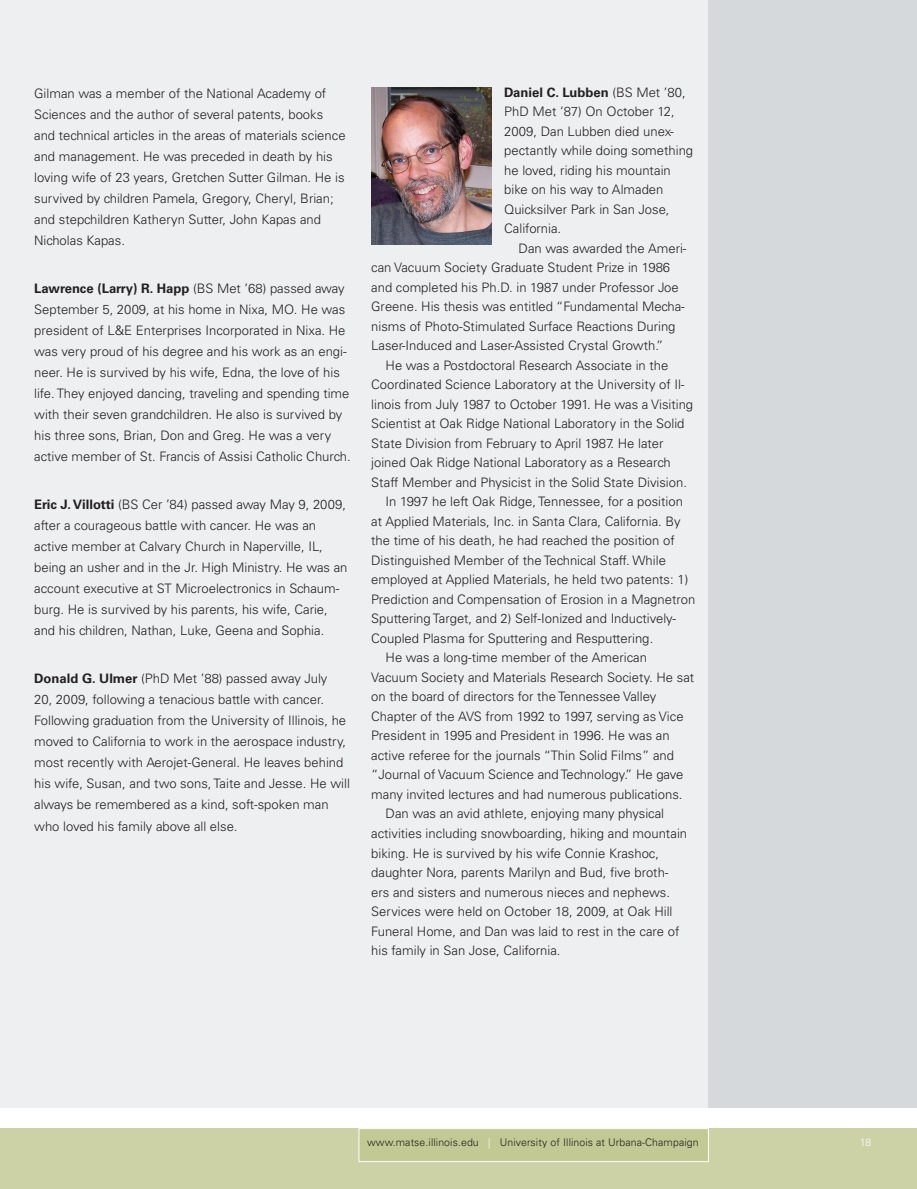
<style>
.page{position:relative;width:917px;height:1189px;background:#fff}
.page>*{position:absolute;margin:0;border:0;box-sizing:border-box;transform-origin:0 0}
.body_text{font:300 13.05px/19.5px "Univers LT Std";color:#231f20}
.body_text_first_para{font:300 13.05px/21px "Univers LT Std";color:#231f20}
.t1{font:300 10.5px "Univers LT Std";letter-spacing:.01em;color:#231f20}
.t2{font:300 10.5px "Univers LT Std";color:#fff}
.s1{font-weight:700}
.s2{color:#fff}
</style>
<div class="page">
<div style="left:0;top:1128px;width:916px;height:61px;background:#cdd2a6"></div>
<div style="left:358px;top:1128px;width:350px;height:34px;background:#c2c994;border:1px solid #fff"></div>
<div style="left:0;top:0;width:916px;height:1107px;background:#eeeff1"></div>
<div style="left:708px;top:0;width:208px;height:1107px;background:#d5d9dc"></div>
<img style="left:371px;top:87px;width:120px;height:158px">
<p class="body_text_first_para" style="left:34px;top:83px;width:313px">Gilman was a member of the National Academy of Sciences and the author of several patents, books and technical articles in the areas of materials science and management. He was preceded in death by his loving wife of 23 years, Gretchen Sutter Gilman. He is survived by children Pamela, Gregory, Cheryl, Brian; and stepchildren Katheryn Sutter, John Kapas and Nicholas Kapas.</p>
<p class="body_text_first_para" style="left:34px;top:278px;width:318px"><span class="s1">Lawrence (Larry) R. Happ</span> (BS Met ’68) passed away September 5, 2009, at his home in Nixa, MO. He was president of L&amp;E Enterprises Incorporated in Nixa. He was very proud of his degree and his work as an engi&shy;neer. He is survived by his wife, Edna, the love of his life. They enjoyed dancing, traveling and spending time with their seven grandchildren. He also is survived by his three sons, Brian, Don and Greg. He was a very active member of St. Francis of Assisi Catholic Church.</p>
<p class="body_text_first_para" style="left:34px;top:494px;width:315px"><span class="s1">Eric J. Villotti</span> (BS Cer ’84) passed away May 9, 2009, after a courageous battle with cancer. He was an active member at Calvary Church in Naperville, IL, being an usher and in the Jr. High Ministry. He was an account executive at ST Microelectronics in Schaum&shy;burg. He is survived by his parents, his wife, Carie, and his children, Nathan, Luke, Geena and Sophia.</p>
<p class="body_text_first_para" style="left:34px;top:668px;width:317px"><span class="s1">Donald G. Ulmer</span> (PhD Met ’88) passed away July<br>20, 2009, following a tenacious battle with cancer.<br>Following graduation from the University of Illinois, he moved to California to work in the aerospace industry, most recently with Aerojet-General. He leaves behind his wife, Susan, and two sons, Taite and Jesse. He will always be remembered as a kind, soft-spoken man who loved his family above all else.</p>
<p class="body_text_first_para" style="left:504px;top:82px;width:190px;line-height:19.5px"><span class="s1">Daniel C. Lubben</span> (BS Met ’80,<br>PhD Met ’87) On October 12,<br>2009, Dan Lubben died unex&shy;pectantly while doing something he loved, riding his mountain bike on his way to Almaden<br>Quicksilver Park in San Jose,<br>California.</p>
<p class="body_text" style="left:371px;top:238px;width:317px;text-indent:147px">Dan was awarded the Ameri&shy;can Vacuum Society Graduate Student Prize in 1986 and completed his Ph.D. in 1987 under Professor Joe Greene. His thesis was entitled “Fundamental Mecha&shy;nisms of Photo-Stimulated Surface Reactions During Laser-Induced and Laser-Assisted Crystal Growth.”</p>
<p class="body_text" style="left:371px;top:355px;width:323px;text-indent:14px">He was a Postdoctoral Research Associate in the Coordinated Science Laboratory at the University of Il&shy;linois from July 1987 to October 1991. He was a Visiting Scientist at Oak Ridge National Laboratory in the Solid State Division from February to April 1987. He later joined Oak Ridge National Laboratory as a Research Staff Member and Physicist in the Solid State Division.</p>
<p class="body_text" style="left:371px;top:492px;width:325px;text-indent:14px">In 1997 he left Oak Ridge, Tennessee, for a position at Applied Materials, Inc. in Santa Clara, California. By the time of his death, he had reached the position of Distinguished Member of the Technical Staff. While employed at Applied Materials, he held two patents: 1)<br>Prediction and Compensation of Erosion in a Magnetron Sputtering Target, and 2) Self-Ionized and Inductively-Coupled Plasma for Sputtering and Resputtering.</p>
<p class="body_text" style="left:371px;top:648px;width:324px;text-indent:14px">He was a long-time member of the American Vacuum Society and Materials Research Society. He sat on the board of directors for the Tennessee Valley Chapter of the AVS from 1992 to 1997, serving as Vice President in 1995 and President in 1996. He was an active referee for the journals “Thin Solid Films” and “Journal of Vacuum Science and Technology.” He gave many invited lectures and had numerous publications.</p>
<p class="body_text" style="left:371px;top:804px;width:317px;text-indent:14px">Dan was an avid athlete, enjoying many physical activities including snowboarding, hiking and mountain biking. He is survived by his wife Connie Krashoc, daughter Nora, parents Marilyn and Bud, five broth&shy;ers and sisters and numerous nieces and nephews.<br>Services were held on October 18, 2009, at Oak Hill Funeral Home, and Dan was laid to rest in the care of his family in San Jose, California.</p>
<p class="t1" style="left:367px;top:1135px;width:333px">www.matse.illinois.edu <span class="s2">|</span> University of Illinois at Urbana-Champaign</p>
<p class="t2" style="left:859px;top:1135px;width:13px">18</p>
</div>
